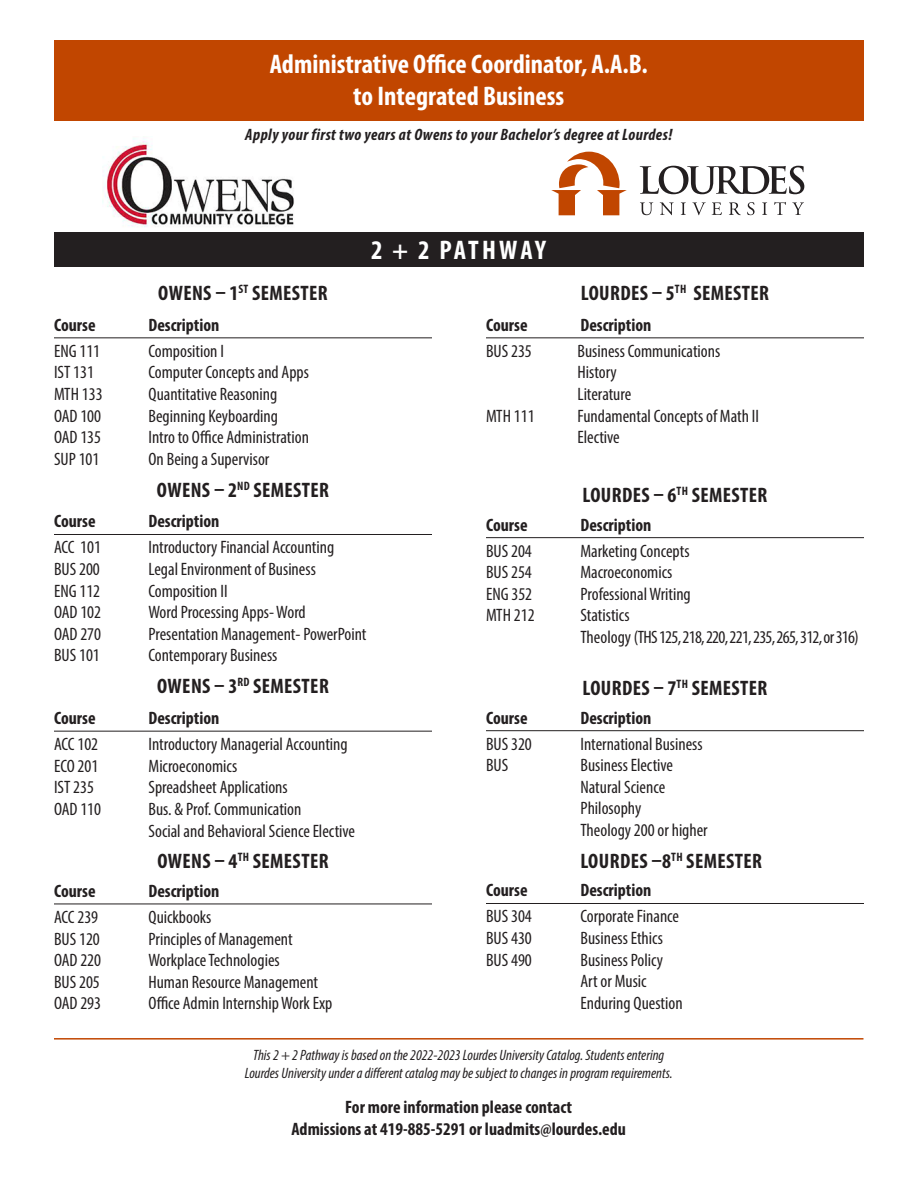
<style>
.page{position:relative;width:918px;height:1188px;background:#fff}
.page>*{position:absolute;margin:0;border:0;box-sizing:border-box;transform-origin:0 0}
.t1{font:700 condensed 27px "Myriad Pro";color:#fff}
.t2{font:700 condensed 27px "Myriad Pro";letter-spacing:.1em;color:#fff}
.t3{font:700 condensed 21px "Myriad Pro";letter-spacing:.02em;color:#231f20}
.t4{font:condensed 18px/21.6px "Myriad Pro";color:#231f20}
.t5{font:700 condensed 18px "Myriad Pro";color:#231f20}
.t6{font:condensed 18px/21.6px "Myriad Pro";letter-spacing:-.04em;color:#231f20}
.t7{font:italic 700 condensed 16.5px "Myriad Pro";letter-spacing:.025em;color:#231f20}
.t8{font:italic condensed 15px "Myriad Pro";color:#231f20}
</style>
<div class="page">
<img style="left:102px;top:138px;width:192px;height:90px">
<svg style="left:640px;top:166px;width:164px;height:28px"></svg>
<svg style="left:640px;top:202px;width:13px;height:13px"></svg>
<svg style="left:660px;top:202px;width:14px;height:13px"></svg>
<svg style="left:681px;top:202px;width:5px;height:13px"></svg>
<svg style="left:692px;top:202px;width:14px;height:13px"></svg>
<svg style="left:712px;top:202px;width:10px;height:13px"></svg>
<svg style="left:729px;top:202px;width:12px;height:13px"></svg>
<svg style="left:747px;top:202px;width:8px;height:13px"></svg>
<svg style="left:762px;top:202px;width:5px;height:13px"></svg>
<svg style="left:774px;top:202px;width:12px;height:13px"></svg>
<svg style="left:792px;top:202px;width:12px;height:13px"></svg>
<svg style="left:551px;top:152px;width:76px;height:63px"></svg>
<div style="left:54px;top:40px;width:810px;height:81px;background:#c14600"></div>
<hr style="left:54px;top:337px;width:378px;height:1px;background:#231f20">
<hr style="left:54px;top:534px;width:378px;height:1px;background:#231f20">
<hr style="left:54px;top:731px;width:378px;height:1px;background:#231f20">
<hr style="left:54px;top:904px;width:378px;height:1px;background:#231f20">
<hr style="left:486px;top:337px;width:378px;height:1px;background:#231f20">
<hr style="left:486px;top:537px;width:378px;height:1px;background:#231f20">
<hr style="left:486px;top:730px;width:378px;height:1px;background:#231f20">
<hr style="left:486px;top:903px;width:378px;height:1px;background:#231f20">
<div style="left:54px;top:232px;width:809px;height:35px;background:#231f20"></div>
<hr style="left:54px;top:1038px;width:809px;height:2px;background:#c14600">
<p class="t1" style="left:270px;top:47px;width:379px">Administrative Office Coordinator, A.A.B.</p>
<p class="t1" style="left:353px;top:79px;width:213px">to Integrated Business</p>
<p class="t7" style="left:245px;top:124px;width:429px">Apply your first two years at Owens to your Bachelor’s degree at Lourdes!</p>
<p class="t3" style="left:158px;top:280px;width:171px">OWENS – 1<sup>ST</sup> SEMESTER</p>
<p class="t2" style="left:371px;top:233px;width:177px">2 + 2 PATHWAY</p>
<p class="t3" style="left:581px;top:280px;width:190px">LOURDES – 5<sup>TH</sup> SEMESTER</p>
<p class="t5" style="left:54px;top:313px;width:43px">Course</p>
<p class="t5" style="left:148px;top:313px;width:72px">Description</p>
<p class="t4" style="left:54px;top:340px;width:48px">ENG 111</p>
<p class="t4" style="left:148px;top:340px;width:77px">Composition I</p>
<p class="t4" style="left:54px;top:361px;width:42px">IST 131</p>
<p class="t4" style="left:148px;top:361px;width:162px">Computer Concepts and Apps</p>
<p class="t4" style="left:54px;top:383px;width:50px">MTH 133</p>
<p class="t4" style="left:148px;top:383px;width:130px">Quantitative Reasoning</p>
<p class="t4" style="left:54px;top:405px;width:49px">OAD 100</p>
<p class="t4" style="left:148px;top:405px;width:131px">Beginning Keyboarding</p>
<p class="t4" style="left:54px;top:426px;width:49px">OAD 135</p>
<p class="t4" style="left:148px;top:426px;width:162px">Intro to Office Administration</p>
<p class="t4" style="left:54px;top:448px;width:47px">SUP 101</p>
<p class="t4" style="left:148px;top:448px;width:122px">On Being a Supervisor</p>
<p class="t3" style="left:157px;top:477px;width:174px">OWENS – 2<sup>ND</sup> SEMESTER</p>
<p class="t5" style="left:54px;top:510px;width:43px">Course</p>
<p class="t5" style="left:148px;top:510px;width:72px">Description</p>
<p class="t4" style="left:54px;top:537px;width:49px">ACC 101</p>
<p class="t4" style="left:148px;top:537px;width:187px">Introductory Financial Accounting</p>
<p class="t4" style="left:54px;top:558px;width:47px">BUS 200</p>
<p class="t4" style="left:148px;top:558px;width:169px">Legal Environment of Business</p>
<p class="t4" style="left:54px;top:580px;width:48px">ENG 112</p>
<p class="t4" style="left:148px;top:580px;width:81px">Composition II</p>
<p class="t4" style="left:54px;top:601px;width:49px">OAD 102</p>
<p class="t4" style="left:148px;top:601px;width:159px">Word Processing Apps- Word</p>
<p class="t4" style="left:54px;top:623px;width:49px">OAD 270</p>
<p class="t4" style="left:148px;top:623px;width:219px">Presentation Management- PowerPoint</p>
<p class="t4" style="left:54px;top:645px;width:47px">BUS 101</p>
<p class="t4" style="left:148px;top:645px;width:131px">Contemporary Business</p>
<p class="t3" style="left:157px;top:673px;width:173px">OWENS – 3<sup>RD</sup> SEMESTER</p>
<p class="t5" style="left:54px;top:707px;width:43px">Course</p>
<p class="t5" style="left:148px;top:707px;width:72px">Description</p>
<p class="t4" style="left:54px;top:733px;width:46px">ACC 102</p>
<p class="t4" style="left:148px;top:733px;width:201px">Introductory Managerial Accounting</p>
<p class="t4" style="left:54px;top:755px;width:46px">ECO 201</p>
<p class="t4" style="left:148px;top:755px;width:90px">Microeconomics</p>
<p class="t4" style="left:54px;top:776px;width:42px">IST 235</p>
<p class="t4" style="left:148px;top:776px;width:141px">Spreadsheet Applications</p>
<p class="t4" style="left:54px;top:798px;width:49px">OAD 110</p>
<p class="t4" style="left:148px;top:798px;width:154px">Bus. &amp; Prof. Communication</p>
<p class="t4" style="left:148px;top:820px;width:208px">Social and Behavioral Science Elective</p>
<p class="t3" style="left:157px;top:848px;width:173px">OWENS – 4<sup>TH</sup> SEMESTER</p>
<p class="t5" style="left:54px;top:880px;width:43px">Course</p>
<p class="t5" style="left:148px;top:880px;width:72px">Description</p>
<p class="t4" style="left:54px;top:906px;width:46px">ACC 239</p>
<p class="t4" style="left:148px;top:906px;width:64px">Quickbooks</p>
<p class="t4" style="left:54px;top:928px;width:47px">BUS 120</p>
<p class="t4" style="left:148px;top:928px;width:146px">Principles of Management</p>
<p class="t4" style="left:54px;top:949px;width:49px">OAD 220</p>
<p class="t4" style="left:148px;top:949px;width:133px">Workplace Technologies</p>
<p class="t4" style="left:54px;top:971px;width:47px">BUS 205</p>
<p class="t4" style="left:148px;top:971px;width:171px">Human Resource Management</p>
<p class="t4" style="left:54px;top:992px;width:49px">OAD 293</p>
<p class="t4" style="left:148px;top:992px;width:185px">Office Admin Internship Work Exp</p>
<p class="t5" style="left:486px;top:313px;width:43px">Course</p>
<p class="t5" style="left:580px;top:313px;width:72px">Description</p>
<p class="t4" style="left:486px;top:340px;width:47px">BUS 235</p>
<p class="t4" style="left:577px;top:340px;width:144px">Business Communications</p>
<p class="t4" style="left:577px;top:361px;width:41px">History</p>
<p class="t4" style="left:577px;top:383px;width:55px">Literature</p>
<p class="t4" style="left:486px;top:405px;width:50px">MTH 111</p>
<p class="t4" style="left:577px;top:405px;width:183px">Fundamental Concepts of Math II</p>
<p class="t4" style="left:577px;top:426px;width:44px">Elective</p>
<p class="t3" style="left:583px;top:482px;width:186px">LOURDES – 6<sup>TH</sup> SEMESTER</p>
<p class="t5" style="left:486px;top:513px;width:43px">Course</p>
<p class="t5" style="left:580px;top:513px;width:72px">Description</p>
<p class="t4" style="left:486px;top:540px;width:47px">BUS 204</p>
<p class="t4" style="left:580px;top:540px;width:111px">Marketing Concepts</p>
<p class="t4" style="left:486px;top:561px;width:47px">BUS 254</p>
<p class="t4" style="left:580px;top:561px;width:93px">Macroeconomics</p>
<p class="t4" style="left:486px;top:583px;width:48px">ENG 352</p>
<p class="t4" style="left:580px;top:583px;width:112px">Professional Writing</p>
<p class="t4" style="left:486px;top:604px;width:50px">MTH 212</p>
<p class="t6" style="left:580px;top:604px;width:280px">Statistics<br>Theology (THS 125, 218, 220, 221, 235, 265, 312, or 316)</p>
<p class="t3" style="left:583px;top:675px;width:186px">LOURDES – 7<sup>TH</sup> SEMESTER</p>
<p class="t5" style="left:486px;top:706px;width:43px">Course</p>
<p class="t5" style="left:580px;top:706px;width:72px">Description</p>
<p class="t4" style="left:486px;top:733px;width:47px">BUS 320</p>
<p class="t4" style="left:580px;top:733px;width:124px">International Business</p>
<p class="t4" style="left:486px;top:754px;width:24px">BUS</p>
<p class="t4" style="left:580px;top:754px;width:129px">Business Elective<br>Natural Science<br>Philosophy<br>Theology 200 or higher</p>
<p class="t3" style="left:580px;top:848px;width:183px">LOURDES –8<sup>TH</sup> SEMESTER</p>
<p class="t5" style="left:486px;top:879px;width:43px">Course</p>
<p class="t5" style="left:580px;top:879px;width:72px">Description</p>
<p class="t4" style="left:486px;top:906px;width:47px">BUS 304</p>
<p class="t4" style="left:580px;top:906px;width:100px">Corporate Finance</p>
<p class="t4" style="left:486px;top:927px;width:47px">BUS 430</p>
<p class="t4" style="left:580px;top:927px;width:84px">Business Ethics</p>
<p class="t4" style="left:486px;top:949px;width:47px">BUS 490</p>
<p class="t4" style="left:580px;top:949px;width:84px">Business Policy</p>
<p class="t4" style="left:580px;top:970px;width:68px">Art or Music</p>
<p class="t4" style="left:580px;top:992px;width:104px">Enduring Question</p>
<p class="t8" style="left:253px;top:1046px;width:413px">This 2 + 2 Pathway is based on the 2022-2023 Lourdes University Catalog. Students entering</p>
<p class="t8" style="left:245px;top:1064px;width:429px">Lourdes University under a different catalog may be subject to changes in program requirements.</p>
<p class="t5" style="left:345px;top:1096px;width:228px">For more information please contact</p>
<p class="t5" style="left:292px;top:1117px;width:336px">Admissions at 419-885-5291 or luadmits@lourdes.edu</p>
</div>
